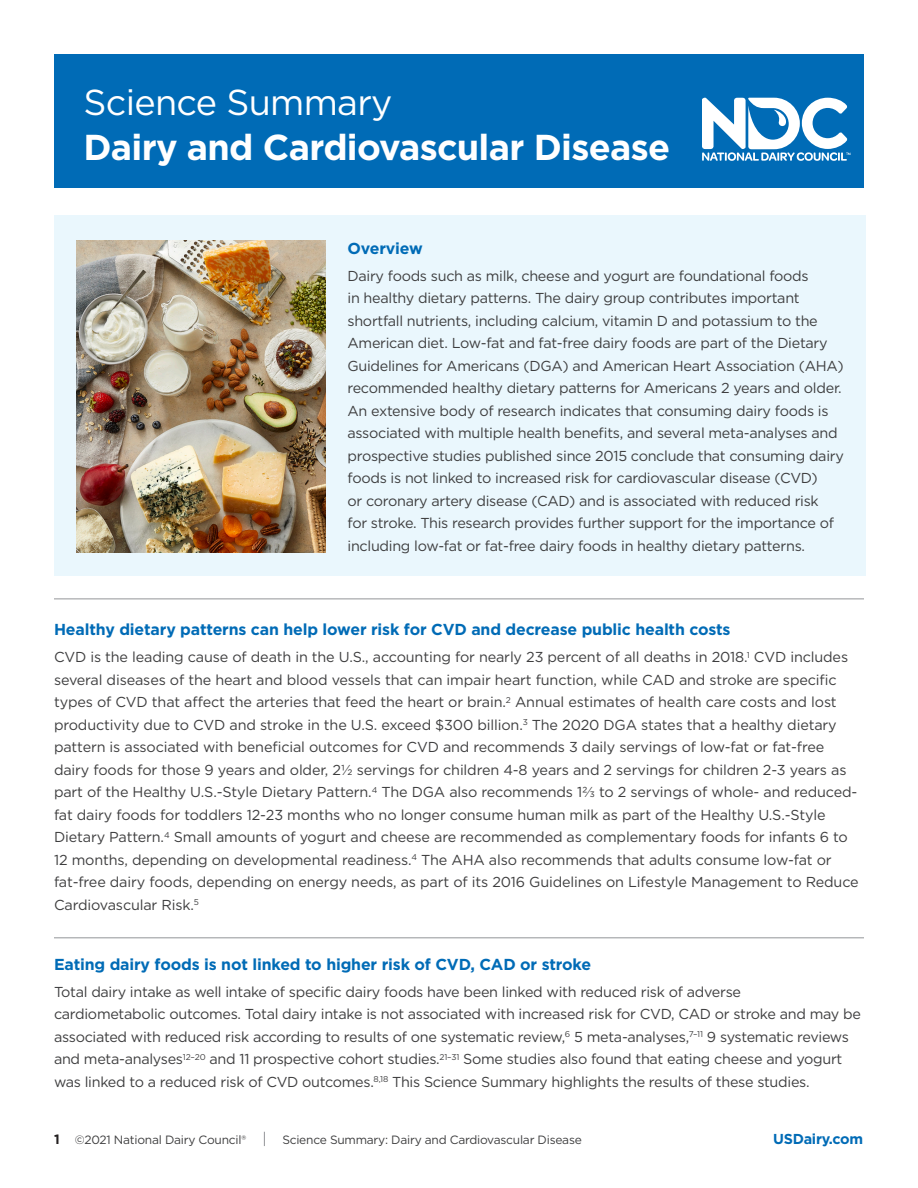
<style>
.page{position:relative;width:918px;height:1188px;background:#fff}
.page>*{position:absolute;margin:0;border:0;box-sizing:border-box;transform-origin:0 0}
.t1{font:700 36px "Gotham";letter-spacing:-.02em;color:#fff}
.t2{font:36px "Gotham";letter-spacing:-.02em;color:#fff}
.Blue_heading_smaller{font:700 15.9px "Gotham";letter-spacing:-.01em;color:#006bb6}
.Gotham_Text{font:14.4px/22.5px "Gotham";letter-spacing:-.02em;color:#3e3e3f}
.t3{font:700 14.4px "Gotham";letter-spacing:-.02em;color:#006bb6}
.t4{font:12px "Gotham";letter-spacing:-.02em;color:#3e3e3f}
.s1{font-weight:700;font-size:13.5px;color:#231f20}
</style>
<div class="page">
<div style="left:54px;top:54px;width:810px;height:133px;background:#006bb6"></div>
<svg style="left:702px;top:98px;width:149px;height:63px"></svg>
<svg style="left:264px;top:1132px;width:1px;height:14px"></svg>
<div style="left:54px;top:216px;width:811px;height:360px;background:#eaf7fd"></div>
<hr style="left:54px;top:599px;width:810px;height:1px;background:#939598">
<hr style="left:54px;top:937px;width:810px;height:1px;background:#939598">
<img style="left:76px;top:240px;width:250px;height:313px">
<h1 class="t2" style="left:84px;top:79px;width:310px">Science Summary</h1>
<h1 class="t1" style="left:84px;top:124px;width:588px">Dairy and Cardiovascular Disease</h1>
<p class="Blue_heading_smaller" style="left:348px;top:237px;width:77px">Overview</p>
<p class="Gotham_Text" style="left:348px;top:264px;width:498px">Dairy foods such as milk, cheese and yogurt are foundational foods<br>in healthy dietary patterns. The dairy group contributes important shortfall nutrients, including calcium, vitamin D and potassium to the American diet. Low-fat and fat-free dairy foods are part of the Dietary Guidelines for Americans (DGA) and American Heart Association (AHA) recommended healthy dietary patterns for Americans 2 years and older.<br>An extensive body of research indicates that consuming dairy foods is associated with multiple health benefits, and several meta-analyses and prospective studies published since 2015 conclude that consuming dairy foods is not linked to increased risk for cardiovascular disease (CVD)<br>or coronary artery disease (CAD) and is associated with reduced risk<br>for stroke. This research provides further support for the importance of including low-fat or fat-free dairy foods in healthy dietary patterns.</p>
<p class="Blue_heading_smaller" style="left:54px;top:619px;width:678px">Healthy dietary patterns can help lower risk for CVD and decrease public health costs</p>
<p class="Gotham_Text" style="left:54px;top:646px;width:806px">CVD is the leading cause of death in the U.S., accounting for nearly 23 percent of all deaths in 2018.<sup>1</sup> CVD includes several diseases of the heart and blood vessels that can impair heart function, while CAD and stroke are specific types of CVD that affect the arteries that feed the heart or brain.<sup>2</sup> Annual estimates of health care costs and lost productivity due to CVD and stroke in the U.S. exceed $300 billion.<sup>3</sup> The 2020 DGA states that a healthy dietary pattern is associated with beneficial outcomes for CVD and recommends 3 daily servings of low-fat or fat-free dairy foods for those 9 years and older, 2½ servings for children 4-8 years and 2 servings for children 2-3 years as part of the Healthy U.S.-Style Dietary Pattern.<sup>4</sup> The DGA also recommends 1⅔ to 2 servings of whole- and reduced&shy;fat dairy foods for toddlers 12-23 months who no longer consume human milk as part of the Healthy U.S.-Style Dietary Pattern.<sup>4</sup> Small amounts of yogurt and cheese are recommended as complementary foods for infants 6 to 12 months, depending on developmental readiness.<sup>4</sup> The AHA also recommends that adults consume low-fat or fat-free dairy foods, depending on energy needs, as part of its 2016 Guidelines on Lifestyle Management to Reduce Cardiovascular Risk.<sup>5</sup></p>
<p class="Blue_heading_smaller" style="left:54px;top:954px;width:539px">Eating dairy foods is not linked to higher risk of CVD, CAD or stroke</p>
<p class="Gotham_Text" style="left:54px;top:980px;width:689px">Total dairy intake as well intake of specific dairy foods have been linked with reduced risk of adverse</p>
<p class="Gotham_Text" style="left:54px;top:1003px;width:808px">cardiometabolic outcomes. Total dairy intake is not associated with increased risk for CVD, CAD or stroke and may be associated with reduced risk according to results of one systematic review,<sup>6</sup> 5 meta-analyses,<sup>7–11</sup> 9 systematic reviews and meta-analyses<sup>12–20</sup> and 11 prospective cohort studies.<sup>21–31</sup> Some studies also found that eating cheese and yogurt was linked to a reduced risk of CVD outcomes.<sup>8,18</sup> This Science Summary highlights the results of these studies.</p>
<p class="t4" style="left:54px;top:1132px;width:194px"><span class="s1">1</span> ©2021 National Dairy Council®</p>
<p class="t4" style="left:282px;top:1132px;width:301px">Science Summary: Dairy and Cardiovascular Disease</p>
<p class="t3" style="left:773px;top:1129px;width:91px">USDairy.com</p>
</div>
